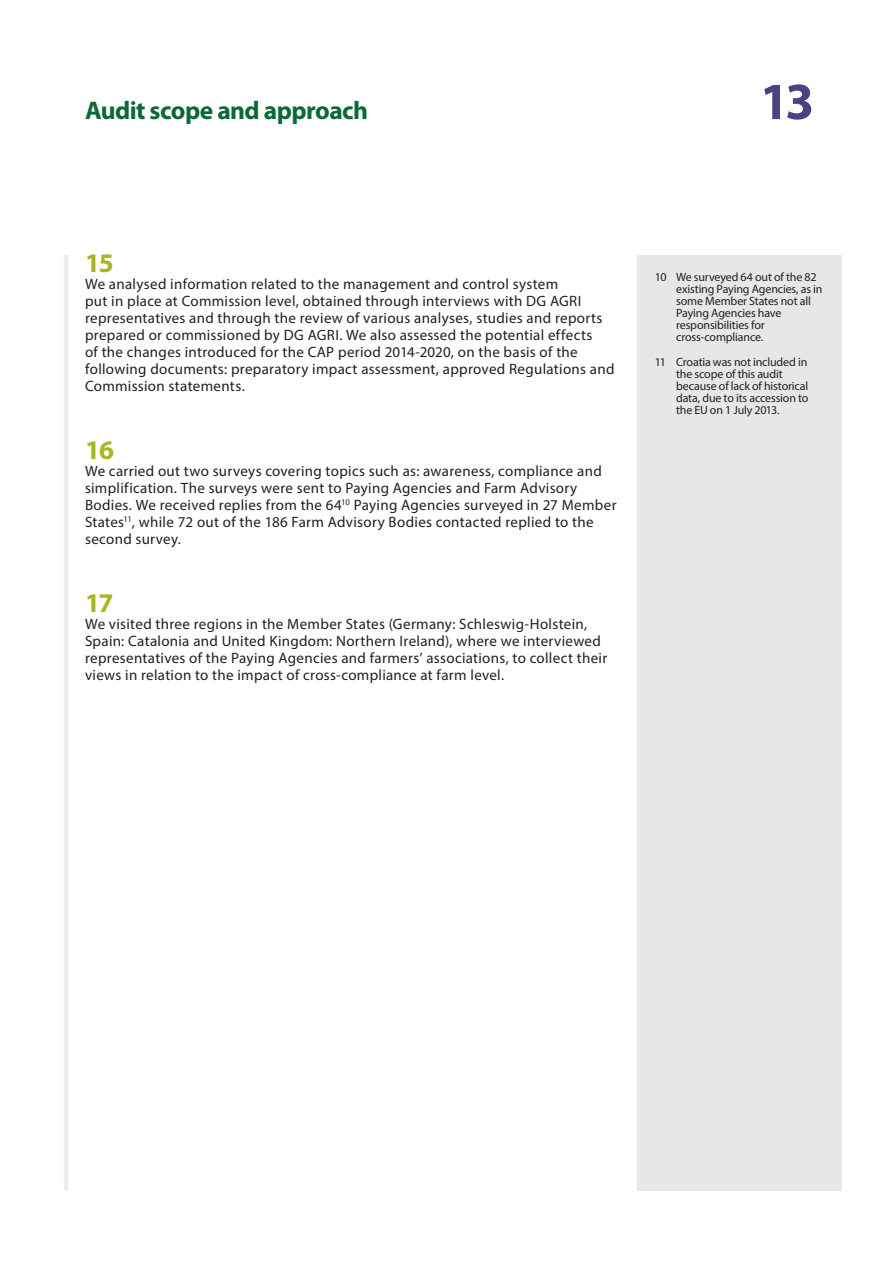
<style>
.page{position:relative;width:893px;height:1263px;background:#fff}
.page>*{position:absolute;margin:0;border:0;box-sizing:border-box;transform-origin:0 0}
.t1{font:700 52.5px "Myriad Pro";color:#4f4085}
.E_05_-_CHAP__1__TEXT{font:700 27px "Myriad Pro";color:#a7b621}
.t2{font:700 25.5px "Myriad Pro";letter-spacing:-.025em;color:#0b6938}
.E_05_-_CHAP__1__TEXT-2{font:15px/17px "Myriad Pro";letter-spacing:.02em;color:#231f20}
.E_08_-_CHAP__FOOTNOT{font:12px/12px "Myriad Pro";letter-spacing:-.015em;color:#231f20}
</style>
<div class="page">
<hr style="left:64px;top:255px;width:4px;height:936px;background:#ebebeb">
<div style="left:638px;top:255px;width:204px;height:936px;background:#e6e7e9"></div>
<h3 class="t2" style="left:85px;top:96px;width:285px">Audit scope and approach</h3>
<h1 class="t1" style="left:760px;top:72px;width:56px">13</h1>
<p class="E_05_-_CHAP__1__TEXT" style="left:85px;top:248px;width:30px">15</p>
<p class="E_05_-_CHAP__1__TEXT-2" style="left:85px;top:275px;width:531px">We analysed information related to the management and control system<br>put in place at Commission level, obtained through interviews with DG AGRI representatives and through the review of various analyses, studies and reports prepared or commissioned by DG AGRI. We also assessed the potential effects<br>of the changes introduced for the CAP period 2014-2020, on the basis of the following documents: preparatory impact assessment, approved Regulations and Commission statements.</p>
<p class="E_05_-_CHAP__1__TEXT" style="left:85px;top:435px;width:31px">16</p>
<p class="E_05_-_CHAP__1__TEXT-2" style="left:85px;top:462px;width:533px">We carried out two surveys covering topics such as: awareness, compliance and simplification. The surveys were sent to Paying Agencies and Farm Advisory Bodies. We received replies from the 64<sup>10</sup> Paying Agencies surveyed in 27 Member States<sup>11</sup>, while 72 out of the 186 Farm Advisory Bodies contacted replied to the second survey.</p>
<p class="E_05_-_CHAP__1__TEXT" style="left:85px;top:588px;width:30px">17</p>
<p class="E_05_-_CHAP__1__TEXT-2" style="left:85px;top:616px;width:524px">We visited three regions in the Member States (Germany: Schleswig‑Holstein, Spain: Catalonia and United Kingdom: Northern Ireland), where we interviewed representatives of the Paying Agencies and farmers’ associations, to collect their views in relation to the impact of cross‑compliance at farm level.</p>
<p class="E_08_-_CHAP__FOOTNOT" style="left:676px;top:271px;width:148px;text-indent:-21px">10 We surveyed 64 out of the 82 existing Paying Agencies, as in some Member States not all<br>Paying Agencies have responsibilities for cross‑compliance.</p>
<p class="E_08_-_CHAP__FOOTNOT" style="left:676px;top:356px;width:134px;text-indent:-21px">11 Croatia was not included in the scope of this audit because of lack of historical data, due to its accession to the EU on 1 July 2013.</p>
</div>
